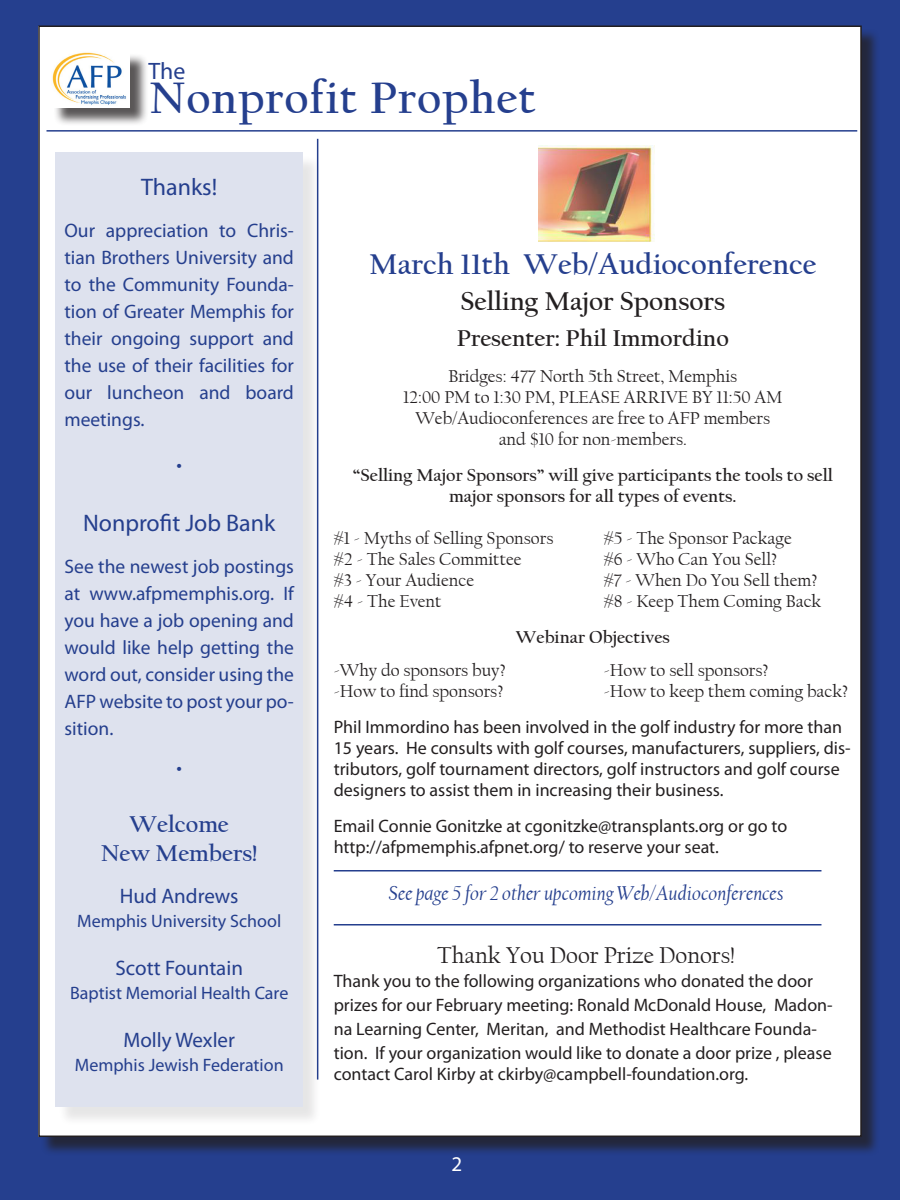
<style>
.page{position:relative;width:900px;height:1200px;background:#253f8e}
.page>*{position:absolute;margin:0;border:0;box-sizing:border-box;transform-origin:0 0}
.t1{font:700 46.35px "Californian FB";letter-spacing:.02em;color:#253f8e}
.t2{font:700 30px "Californian FB";color:#253f8e}
.t3{font:700 27px "Californian FB";color:#231f20}
.t4{font:24px "Californian FB";color:#231f20}
.t5{font:24px "Myriad Pro";color:#253f8e}
.t6{font:700 24px "Californian FB";color:#231f20}
.t7{font:700 24px "Californian FB";color:#253f8e}
.t8{font:23.85px "Myriad Pro";color:#253f8e}
.t9{font:italic 21px "Californian FB";color:#253f8e}
.t10{font:21px "Myriad Pro";color:#253f8e}
.t11{font:21px "Myriad Pro";color:#fff}
.t12{font:19.5px/27px "Myriad Pro";color:#253f8e;text-align:justify}
.t13{font:18px/24px "Myriad Pro";color:#231f20}
.t14{font:18px "Californian FB";color:#231f20}
.t15{font:700 18px/21px "Californian FB";color:#231f20;text-align:center}
.t16{font:18px "Myriad Pro";color:#253f8e}
</style>
<div class="page">
<div style="left:40px;top:28px;width:840px;height:1128px;background:#231f20;opacity:.75"></div>
<div style="left:39px;top:26px;width:822px;height:1110px;background:#fff"></div>
<div style="left:53px;top:53px;width:95px;height:73px;background:#231f20;opacity:.75"></div>
<img style="left:52px;top:52px;width:78px;height:56px">
<hr style="left:46px;top:130px;width:811px;height:2px;background:#253f8e">
<hr style="left:317px;top:139px;width:1px;height:941px;background:#253f8e">
<div style="left:58px;top:155px;width:264px;height:971px;background:#231f20;opacity:.75"></div>
<div style="left:55px;top:152px;width:248px;height:955px;background:#dee2ee"></div>
<hr style="left:334px;top:870px;width:487px;height:2px;background:#253f8e">
<hr style="left:334px;top:924px;width:487px;height:2px;background:#253f8e">
<img style="left:539px;top:146px;width:115px;height:96px">
<p class="t8" style="left:148px;top:56px;width:38px">The</p>
<p class="t1" style="left:149px;top:72px;width:388px">Nonprofit Prophet</p>
<p class="t5" style="left:141px;top:172px;width:78px">Thanks!</p>
<p class="t12" style="left:64px;top:216px;width:231px">Our appreciation to Chris&shy;tian Brothers University and to the Community Founda&shy;tion of Greater Memphis for their ongoing support and the use of their facilities for our luncheon and board meetings.</p>
<p class="t12" style="left:176px;top:450px;width:7px">•</p>
<p class="t5" style="left:83px;top:508px;width:194px">Nonprofit Job Bank</p>
<p class="t12" style="left:64px;top:552px;width:231px">See the newest job postings at www.afpmemphis.org. If you have a job opening and would like help getting the word out, consider using the AFP website to post your po&shy;sition.</p>
<p class="t12" style="left:176px;top:753px;width:7px">•</p>
<p class="t7" style="left:130px;top:811px;width:101px">Welcome</p>
<p class="t7" style="left:101px;top:840px;width:158px">New Members!</p>
<p class="t10" style="left:120px;top:883px;width:120px">Hud Andrews</p>
<p class="t16" style="left:77px;top:910px;width:206px">Memphis University School</p>
<p class="t10" style="left:115px;top:955px;width:129px">Scott Fountain</p>
<p class="t16" style="left:70px;top:982px;width:220px">Baptist Memorial Health Care</p>
<p class="t10" style="left:123px;top:1027px;width:113px">Molly Wexler</p>
<p class="t16" style="left:75px;top:1054px;width:210px">Memphis Jewish Federation</p>
<p class="t2" style="left:369px;top:248px;width:449px">March 11th Web/Audioconference</p>
<p class="t3" style="left:461px;top:286px;width:266px">Selling Major Sponsors</p>
<p class="t6" style="left:457px;top:325px;width:274px">Presenter: Phil Immordino</p>
<p class="t14" style="left:448px;top:367px;width:291px">Bridges: 477 North 5th Street, Memphis</p>
<p class="t14" style="left:403px;top:388px;width:381px">12:00 PM to 1:30 PM, PLEASE ARRIVE BY 11:50 AM</p>
<p class="t14" style="left:416px;top:409px;width:356px">Web/Audioconferences are free to AFP members</p>
<p class="t14" style="left:499px;top:430px;width:190px">and $10 for non-members.</p>
<p class="t15" style="left:353px;top:465px;width:482px">“Selling Major Sponsors” will give participants the tools to sell major sponsors for all types of events.</p>
<p class="t14" style="left:334px;top:529px;width:221px">#1 - Myths of Selling Sponsors</p>
<p class="t14" style="left:604px;top:529px;width:190px">#5 - The Sponsor Package</p>
<p class="t14" style="left:334px;top:550px;width:189px">#2 - The Sales Committee</p>
<p class="t14" style="left:604px;top:550px;width:175px">#6 - Who Can You Sell?</p>
<p class="t14" style="left:334px;top:571px;width:142px">#3 - Your Audience</p>
<p class="t14" style="left:604px;top:571px;width:215px">#7 - When Do You Sell them?</p>
<p class="t14" style="left:334px;top:592px;width:109px">#4 - The Event</p>
<p class="t14" style="left:604px;top:592px;width:219px">#8 - Keep Them Coming Back</p>
<p class="t15" style="left:516px;top:627px;width:156px">Webinar Objectives</p>
<p class="t14" style="left:334px;top:661px;width:174px">-Why do sponsors buy?</p>
<p class="t14" style="left:604px;top:661px;width:167px">-How to sell sponsors?</p>
<p class="t14" style="left:334px;top:682px;width:171px">-How to find sponsors?</p>
<p class="t14" style="left:604px;top:682px;width:246px">-How to keep them coming back?</p>
<p class="t13" style="left:334px;top:717px;width:518px;line-height:21px">Phil Immordino has been involved in the golf industry for more than 15 years. He consults with golf courses, manufacturers, suppliers, dis&shy;tributors, golf tournament directors, golf instructors and golf course designers to assist them in increasing their business.</p>
<p class="t13" style="left:334px;top:814px;width:455px">Email Connie Gonitzke at cgonitzke@transplants.org or go to</p>
<p class="t13" style="left:334px;top:835px;width:387px">http://afpmemphis.afpnet.org/ to reserve your seat.</p>
<p class="t9" style="left:389px;top:881px;width:396px">See page 5 for 2 other upcoming Web/Audioconferences</p>
<p class="t4" style="left:437px;top:942px;width:299px">Thank You Door Prize Donors!</p>
<p class="t13" style="left:334px;top:969px;width:501px">Thank you to the following organizations who donated the door prizes for our February meeting: Ronald McDonald House, Madon&shy;na Learning Center, Meritan, and Methodist Healthcare Founda&shy;tion. If your organization would like to donate a door prize , please</p>
<p class="t13" style="left:334px;top:1062px;width:416px">contact Carol Kirby at ckirby@campbell-foundation.org.</p>
<p class="t11" style="left:451px;top:1151px;width:12px">2</p>
</div>
